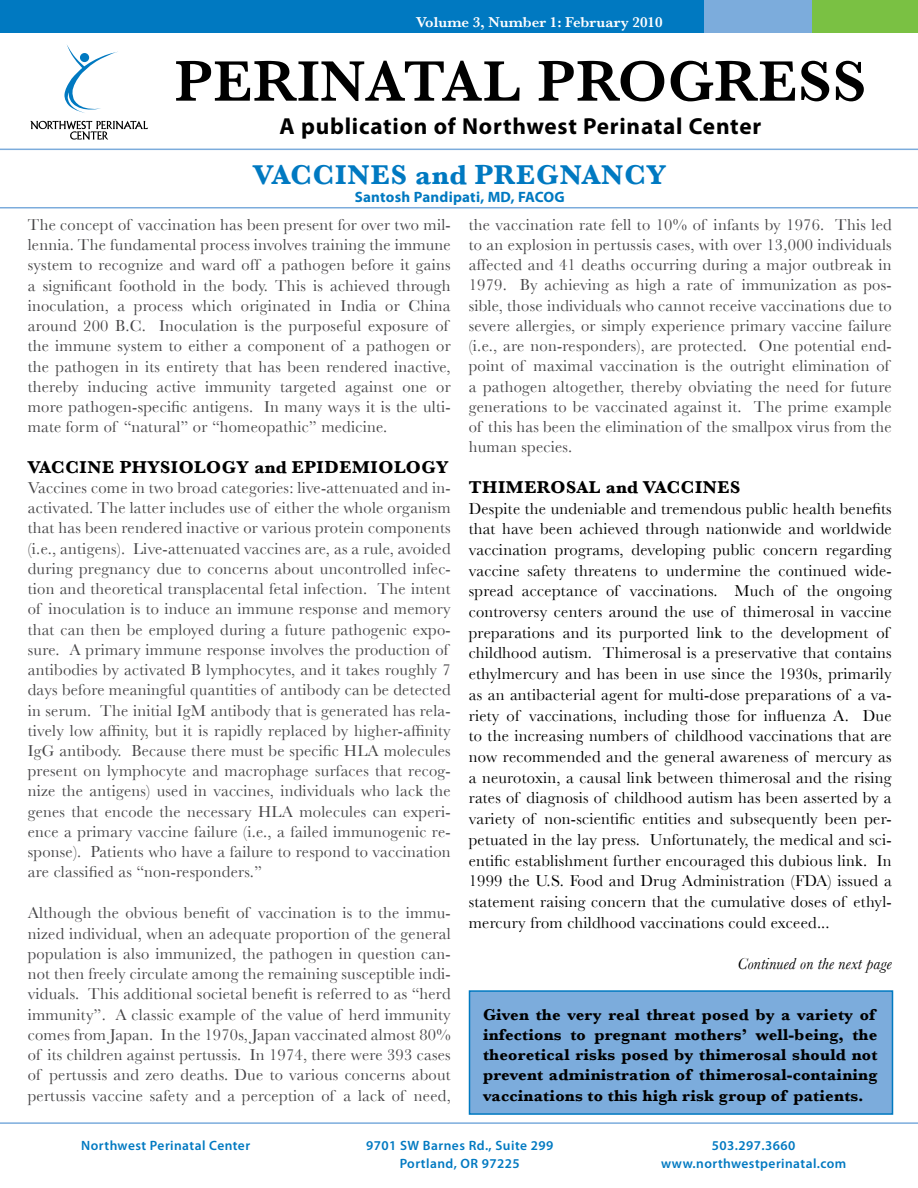
<style>
.page{position:relative;width:918px;height:1188px;background:#fff}
.page>*{position:absolute;margin:0;border:0;box-sizing:border-box;transform-origin:0 0}
.t1{font:600 59.25px "Baskerville";letter-spacing:.01em;color:#000}
.t2{font:700 28.5px "Baskerville";letter-spacing:.035em;color:#0079c1}
.t3{font:700 23.25px "Myriad Pro";letter-spacing:.035em;color:#000}
.t4{font:700 18px "Baskerville";letter-spacing:.035em;color:#000}
.t5{font:16.5px/20.2px "Baskerville";letter-spacing:.015em;color:#464547}
.t6{font:16.5px/20.7px "Baskerville";letter-spacing:.015em;color:#000}
.t7{font:700 16.5px/20.2px "Baskerville";letter-spacing:.015em;color:#000}
.t8{font:italic 16.5px "Baskerville";letter-spacing:.01em;color:#000}
.t9{font:600 15px "Baskerville";color:#fff}
.t10{font:700 15px "Myriad Pro";letter-spacing:.015em;color:#0079c1}
.t11{font:600 13.5px/18px "Myriad Pro";letter-spacing:.035em;color:#0079c1;text-align:center}
</style>
<div class="page">
<div style="left:0;top:0;width:704px;height:33px;background:#0079c1"></div>
<svg style="left:64px;top:45px;width:54px;height:68px"></svg>
<div style="left:80px;top:53px;width:9px;height:9px;background:#0079c1;border-radius:50%"></div>
<svg style="left:30px;top:121px;width:118px;height:19px"></svg>
<hr style="left:0;top:207px;width:918px;height:1px;background:#7cacdc">
<hr style="left:0;top:149px;width:918px;height:1px;background:#7cacdc">
<hr style="left:0;top:1122px;width:918px;height:2px;background:#7cacdc">
<div style="left:704px;top:0;width:109px;height:33px;background:#7cacdc"></div>
<div style="left:813px;top:0;width:105px;height:33px;background:#7ac143"></div>
<div style="left:469px;top:990px;width:424px;height:125px;background:#7cacdc;border:2px solid #0079c1"></div>
<p class="t9" style="left:416px;top:14px;width:248px">Volume 3, Number 1: February 2010</p>
<h1 class="t1" style="left:175px;top:47px;width:693px">PERINATAL PROGRESS</h1>
<h3 class="t3" style="left:280px;top:111px;width:483px">A publication of Northwest Perinatal Center</h3>
<h2 class="t2" style="left:253px;top:158px;width:414px">Vaccines and Pregnancy</h2>
<p class="t10" style="left:355px;top:187px;width:212px">Santosh Pandipati, MD, FACOG</p>
<p class="t5" style="left:28px;top:214px;width:425px">The concept of vaccination has been present for over two mil&shy;lennia. The fundamental process involves training the immune system to recognize and ward off a pathogen before it gains a significant foothold in the body. This is achieved through inoculation, a process which originated in India or China around 200 B.C. Inoculation is the purposeful exposure of the immune system to either a component of a pathogen or the pathogen in its entirety that has been rendered inactive, thereby inducing active immunity targeted against one or more pathogen-specific antigens. In many ways it is the ulti&shy;mate form of “natural” or “homeopathic” medicine.</p>
<p class="t4" style="left:28px;top:456px;width:26px">VACCINE</p>
<p class="t4" style="left:120px;top:456px;width:316px">PHYSIOLOGY and EPIDEMIOLOGY</p>
<p class="t5" style="left:28px;top:477px;width:425px">Vaccines come in two broad categories: live-attenuated and in&shy;activated. The latter includes use of either the whole organism that has been rendered inactive or various protein components (i.e., antigens). Live-attenuated vaccines are, as a rule, avoided during pregnancy due to concerns about uncontrolled infec&shy;tion and theoretical transplacental fetal infection. The intent of inoculation is to induce an immune response and memory that can then be employed during a future pathogenic expo&shy;sure. A primary immune response involves the production of antibodies by activated B lymphocytes, and it takes roughly 7 days before meaningful quantities of antibody can be detected in serum. The initial IgM antibody that is generated has rela&shy;tively low affinity, but it is rapidly replaced by higher-affinity IgG antibody. Because there must be specific HLA molecules present on lymphocyte and macrophage surfaces that recog&shy;nize the antigens) used in vaccines, individuals who lack the genes that encode the necessary HLA molecules can experi&shy;ence a primary vaccine failure (i.e., a failed immunogenic re&shy;sponse). Patients who have a failure to respond to vaccination are classified as “non-responders.”</p>
<p class="t5" style="left:28px;top:903px;width:425px;text-align:justify">Although the obvious benefit of vaccination is to the immu&shy;nized individual, when an adequate proportion of the general population is also immunized, the pathogen in question can&shy;not then freely circulate among the remaining susceptible indi&shy;viduals. This additional societal benefit is referred to as “herd immunity”. A classic example of the value of herd immunity comes from Japan. In the 1970s, Japan vaccinated almost 80% of its children against pertussis. In 1974, there were 393 cases of pertussis and zero deaths. Due to various concerns about pertussis vaccine safety and a perception of a lack of need,</p>
<p class="t5" style="left:469px;top:214px;width:425px">the vaccination rate fell to 10% of infants by 1976. This led to an explosion in pertussis cases, with over 13,000 individuals affected and 41 deaths occurring during a major outbreak in 1979. By achieving as high a rate of immunization as pos&shy;sible, those individuals who cannot receive vaccinations due to severe allergies, or simply experience primary vaccine failure (i.e., are non-responders), are protected. One potential end&shy;point of maximal vaccination is the outright elimination of a pathogen altogether, thereby obviating the need for future generations to be vaccinated against it. The prime example of this has been the elimination of the smallpox virus from the human species.</p>
<p class="t4" style="left:469px;top:476px;width:200px">THIMEROSAL and VACCINES</p>
<p class="t6" style="left:469px;top:498px;width:425px">Despite the undeniable and tremendous public health benefits that have been achieved through nationwide and worldwide vaccination programs, developing public concern regarding vaccine safety threatens to undermine the continued wide&shy;spread acceptance of vaccinations. Much of the ongoing controversy centers around the use of thimerosal in vaccine preparations and its purported link to the development of childhood autism. Thimerosal is a preservative that contains ethylmercury and has been in use since the 1930s, primarily as an antibacterial agent for multi-dose preparations of a va&shy;riety of vaccinations, including those for influenza A. Due to the increasing numbers of childhood vaccinations that are now recommended and the general awareness of mercury as a neurotoxin, a causal link between thimerosal and the rising rates of diagnosis of childhood autism has been asserted by a variety of non-scientific entities and subsequently been per&shy;petuated in the lay press. Unfortunately, the medical and sci&shy;entific establishment further encouraged this dubious link. In 1999 the U.S. Food and Drug Administration (FDA) issued a statement raising concern that the cumulative doses of ethyl&shy;mercury from childhood vaccinations could exceed...</p>
<p class="t8" style="left:738px;top:954px;width:156px">Continued on the next page</p>
<p class="t7" style="left:483px;top:1004px;width:396px">Given the very real threat posed by a variety of infections to pregnant mothers’ well-being, the theoretical risks posed by thimerosal should not prevent administration of thimerosal-containing vaccinations to this high risk group of patients.</p>
<p class="t11" style="left:81px;top:1136px;width:170px">Northwest Perinatal Center</p>
<p class="t11" style="left:366px;top:1136px;width:189px">9701 SW Barnes Rd., Suite 299<br>Portland, OR 97225</p>
<p class="t11" style="left:661px;top:1136px;width:187px">503.297.3660 www.northwestperinatal.com</p>
</div>
